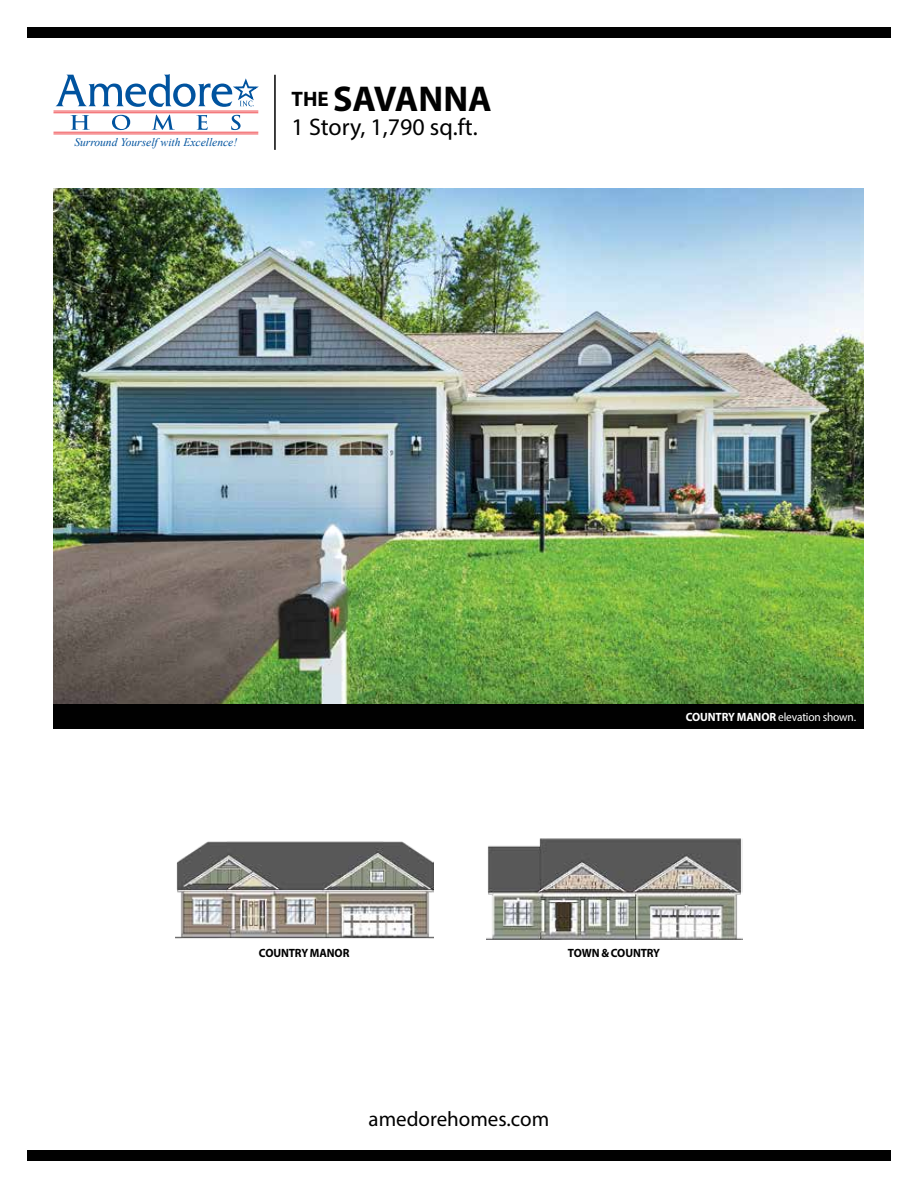
<style>
.page{position:relative;width:918px;height:1188px;background:#fff}
.page>*{position:absolute;margin:0;border:0;box-sizing:border-box;transform-origin:0 0}
.t1{font:700 36px "Myriad Pro";color:#010101}
.t2{font:24px "Myriad Pro";color:#010101}
.t3{font:21px "Myriad Pro";color:#010101}
.t4{font:12px "Myriad Pro";letter-spacing:-.015em;color:#fff;scale:.95 1}
.t5{font:700 12px "Myriad Pro";letter-spacing:-.015em;color:#010101;scale:.95 1}
.t6{font:italic 11.55px "Times New Roman";color:#00539f}
.s1{font-size:21px}
.s2{font-weight:700}
</style>
<div class="page">
<img style="left:53px;top:189px;width:811px;height:516px">
<img style="left:175px;top:841px;width:258px;height:97px">
<img style="left:486px;top:838px;width:256px;height:102px">
<hr style="left:274px;top:75px;width:2px;height:75px;background:#010101">
<svg style="left:71px;top:115px;width:19px;height:15px"></svg>
<svg style="left:112px;top:115px;width:18px;height:15px"></svg>
<svg style="left:152px;top:115px;width:23px;height:15px"></svg>
<svg style="left:196px;top:115px;width:12px;height:15px"></svg>
<svg style="left:231px;top:115px;width:10px;height:15px"></svg>
<hr style="left:54px;top:111px;width:204px;height:1px;background:#ef3e42">
<hr style="left:53px;top:112px;width:205px;height:1px;background:#ef3e42">
<hr style="left:54px;top:132px;width:204px;height:1px;background:#ef3e42">
<hr style="left:53px;top:133px;width:205px;height:1px;background:#ef3e42">
<svg style="left:56px;top:74px;width:203px;height:33px"></svg>
<div style="left:27px;top:27px;width:864px;height:11px;background:#010101"></div>
<div style="left:27px;top:1150px;width:864px;height:11px;background:#010101"></div>
<div style="left:53px;top:705px;width:811px;height:24px;background:#010101"></div>
<p class="t6" style="left:74px;top:135px;width:164px">Surround Yourself with Excellence!</p>
<h1 class="t1" style="left:292px;top:75px;width:202px"><span class="s1">THE</span> SAVANNA</h1>
<h2 class="t2" style="left:292px;top:112px;width:188px">1 Story, 1,790 sq.ft.</h2>
<p class="t4" style="left:686px;top:709px;width:181px"><span class="s2">COUNTRY MANOR</span> elevation shown.</p>
<p class="t5" style="left:259px;top:945px;width:97px">COUNTRY MANOR</p>
<p class="t5" style="left:568px;top:945px;width:99px">TOWN &amp; COUNTRY</p>
<h3 class="t3" style="left:369px;top:1106px;width:182px">amedorehomes.com</h3>
</div>
